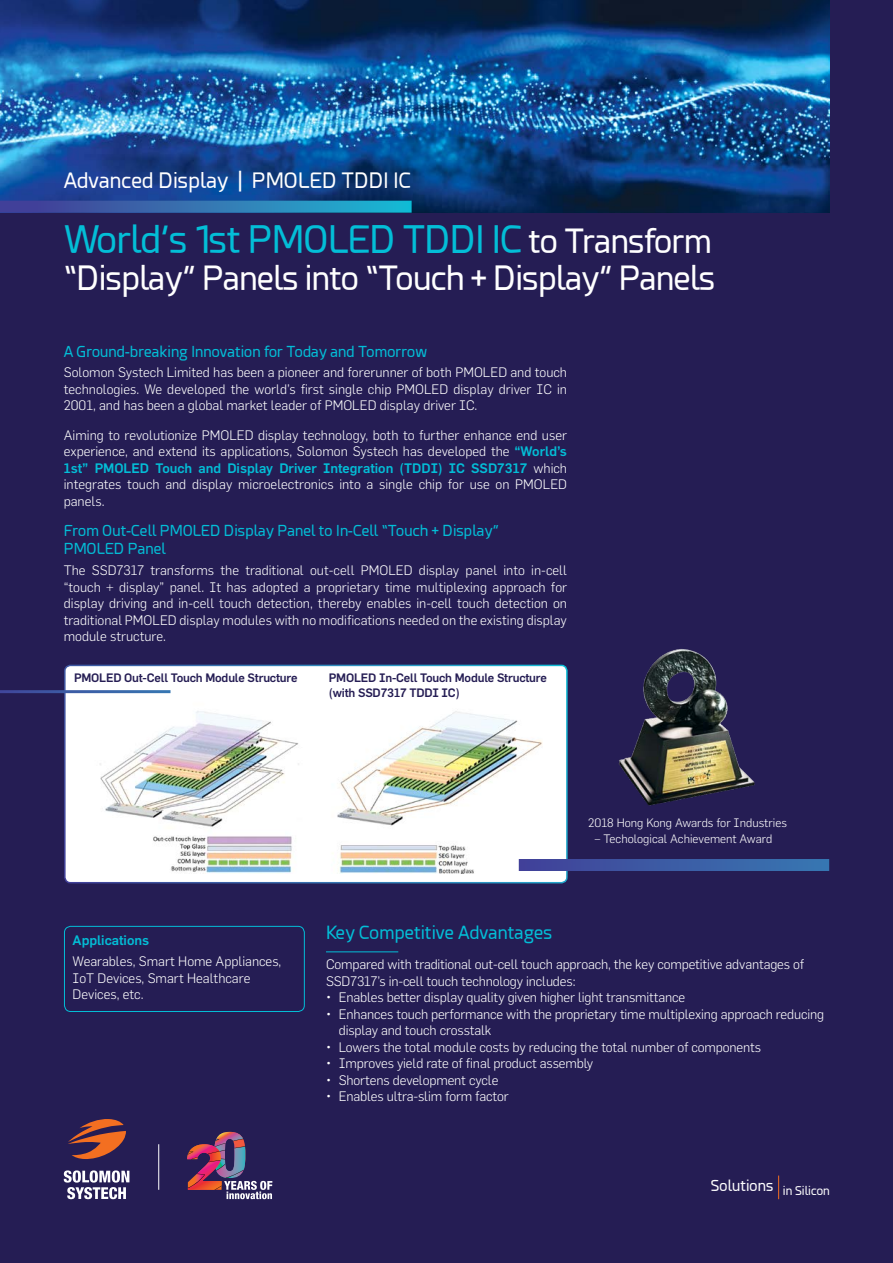
<style>
.page{position:relative;width:893px;height:1263px;background:#251d54}
.page>*{position:absolute;margin:0;border:0;box-sizing:border-box;transform-origin:0 0}
.t1{font:37.5px "Esphimere";letter-spacing:-.02em;color:#03bed7}
.t2{font:33px "Esphimere";letter-spacing:-.02em;color:#fff}
.t3{font:21px "Esphimere";color:#fff}
.t4{font:18px "Esphimere";color:#03bed7}
.t5{font:15px/18px "Esphimere";color:#03bed7}
.t6{font:15px "Esphimere";color:#fff}
.t7{font:300 13.5px/16.5px "Flama";letter-spacing:-.01em;color:#fff;text-align:justify}
.t8{font:500 13.5px "Flama";color:#03bed7}
.t9{font:500 12px/15px "Flama";letter-spacing:-.015em;color:#251d54}
.t10{font:300 12px "Flama";color:#fff}
.s1{font-size:33px;color:#fff}
.s2{font-weight:500;color:#03bed7}
</style>
<div class="page">
<img style="left:0;top:0;width:829px;height:213px">
<svg style="left:778px;top:1175px;width:1px;height:24px"></svg>
<svg style="left:64px;top:1170px;width:65px;height:29px"></svg>
<svg style="left:68px;top:1119px;width:58px;height:40px"></svg>
<hr style="left:158px;top:1144px;width:1px;height:46px;background:#fff">
<img style="left:187px;top:1132px;width:85px;height:67px">
<div style="left:65px;top:665px;width:502px;height:218px;background:#fff;border-radius:6px"></div>
<img style="left:89px;top:693px;width:453px;height:180px">
<div style="left:64px;top:665px;width:504px;height:218px;border:2px solid #fff;border-radius:6px"></div>
<svg style="left:0;top:201px;width:412px;height:12px;background:#3076b1"></svg>
<div style="left:64px;top:926px;width:241px;height:86px;border:1px solid #03bed7;border-radius:6px"></div>
<hr style="left:326px;top:951px;width:72px;height:1px;background:#03bed7">
<hr style="left:0;top:690px;width:171px;height:3px;background:#fff">
<svg style="left:519px;top:859px;width:310px;height:12px;background:#3b5ba4"></svg>
<img style="left:619px;top:649px;width:136px;height:157px">
<h3 class="t3" style="left:64px;top:169px;width:349px">Advanced Display | PMOLED TDDI IC</h3>
<h1 class="t1" style="left:64px;top:218px;width:650px">World’s 1st PMOLED TDDI IC <span class="s1">to Transform</span></h1>
<h2 class="t2" style="left:64px;top:260px;width:653px">“Display” Panels into “Touch + Display” Panels</h2>
<p class="t5" style="left:64px;top:343px;width:365px">A Ground-breaking Innovation for Today and Tomorrow</p>
<p class="t7" style="left:64px;top:364px;width:505px">Solomon Systech Limited has been a pioneer and forerunner of both PMOLED and touch technologies. We developed the world’s first single chip PMOLED display driver IC in 2001, and has been a global market leader of PMOLED display driver IC.</p>
<p class="t7" style="left:64px;top:426px;width:505px">Aiming to revolutionize PMOLED display technology, both to further enhance end user experience, and extend its applications, Solomon Systech has developed the <span class="s2">“World’s 1st” PMOLED Touch and Display Driver Integration (TDDI) IC SSD7317</span> which integrates touch and display microelectronics into a single chip for use on PMOLED panels.</p>
<p class="t5" style="left:64px;top:522px;width:437px">From Out-Cell PMOLED Display Panel to In-Cell “Touch + Display”<br>PMOLED Panel</p>
<p class="t7" style="left:64px;top:562px;width:505px">The SSD7317 transforms the traditional out-cell PMOLED display panel into in-cell “touch + display” panel. It has adopted a proprietary time multiplexing approach for display driving and in-cell touch detection, thereby enables in-cell touch detection on traditional PMOLED display modules with no modifications needed on the existing display module structure.</p>
<p class="t9" style="left:74px;top:670px;width:225px">PMOLED Out-Cell Touch Module Structure</p>
<p class="t9" style="left:329px;top:670px;width:220px">PMOLED In-Cell Touch Module Structure (with SSD7317 TDDI IC)</p>
<p class="t10" style="left:588px;top:815px;width:200px">2018 Hong Kong Awards for Industries</p>
<p class="t10" style="left:595px;top:832px;width:180px">– Techological Achievement Award</p>
<h3 class="t4" style="left:326px;top:923px;width:228px">Key Competitive Advantages</h3>
<p class="t8" style="left:73px;top:932px;width:78px">Applications</p>
<p class="t7" style="left:73px;top:953px;width:210px;text-align:left">Wearables, Smart Home Appliances,<br>IoT Devices, Smart Healthcare<br>Devices, etc.</p>
<p class="t7" style="left:326px;top:956px;width:480px">Compared with traditional out-cell touch approach, the key competitive advantages of<br>SSD7317’s in-cell touch technology includes:</p>
<p class="t7" style="left:326px;top:989px;width:361px">• Enables better display quality given higher light transmittance</p>
<p class="t7" style="left:339px;top:1006px;width:487px;text-indent:-13px">• Enhances touch performance with the proprietary time multiplexing approach reducing display and touch crosstalk</p>
<p class="t7" style="left:326px;top:1039px;width:437px">• Lowers the total module costs by reducing the total number of components</p>
<p class="t7" style="left:326px;top:1055px;width:269px">• Improves yield rate of final product assembly</p>
<p class="t7" style="left:326px;top:1072px;width:174px">• Shortens development cycle</p>
<p class="t7" style="left:326px;top:1088px;width:184px">• Enables ultra-slim form factor</p>
<p class="t6" style="left:711px;top:1177px;width:121px">Solutions <sub>in</sub> <sub>Silicon</sub></p>
</div>
